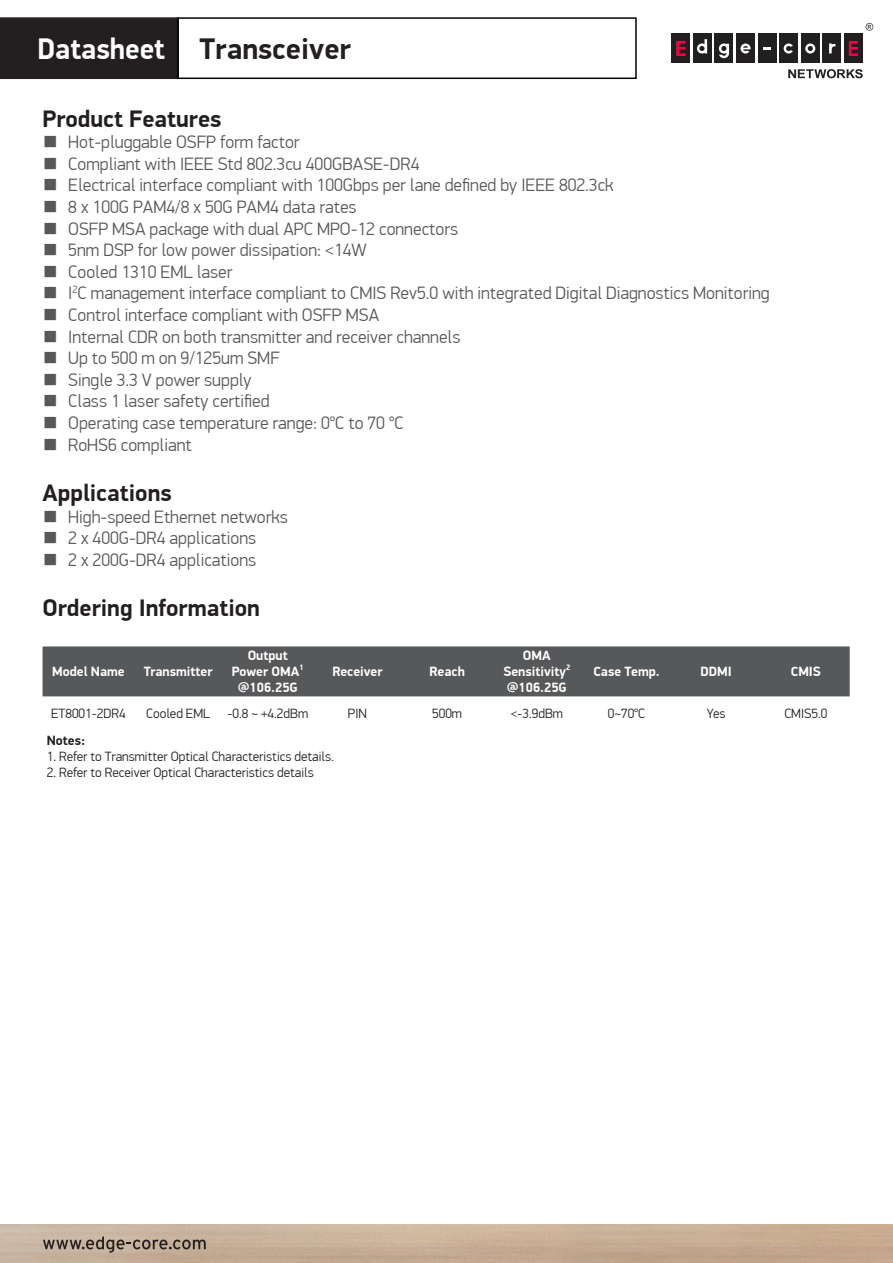
<style>
.page{position:relative;width:893px;height:1263px;background:#fff}
.page>*{position:absolute;margin:0;border:0;box-sizing:border-box;transform-origin:0 0}
.t1{font:700 30px "PF Din Display Pro";color:#231f20}
.t2{font:700 24px "PF Din Display Pro";color:#231f20}
.t3{font:300 18px "PF Din Display Pro";color:#57585a}
.t4{font:300 13.5px "PF Din Display Pro";color:#231f20}
.t5{font:700 13.5px/16.2px "PF Din Display Pro";color:#fff;text-align:center}
.t6{font:700 13.5px "PF Din Display Pro";color:#231f20}
.t7{font:700 7.8px "PF Din Display Pro";color:#fff}
.s1{color:#fff}
</style>
<div class="page">
<img style="left:0;top:1224px;width:893px;height:39px">
<svg style="left:43px;top:1236px;width:163px;height:17px;background:#a08f80"></svg>
<div style="left:671px;top:34px;width:19px;height:29px;background:#221f21"></div>
<div style="left:693px;top:34px;width:19px;height:29px;background:#221f21"></div>
<div style="left:715px;top:34px;width:18px;height:29px;background:#221f21"></div>
<div style="left:736px;top:34px;width:19px;height:29px;background:#221f21"></div>
<div style="left:758px;top:34px;width:18px;height:29px;background:#221f21"></div>
<div style="left:779px;top:34px;width:19px;height:29px;background:#221f21"></div>
<div style="left:801px;top:34px;width:19px;height:29px;background:#221f21"></div>
<div style="left:823px;top:34px;width:18px;height:29px;background:#221f21"></div>
<svg style="left:676px;top:41px;width:9px;height:15px"></svg>
<div style="left:844px;top:34px;width:19px;height:29px;background:#221f21"></div>
<svg style="left:849px;top:41px;width:9px;height:15px"></svg>
<svg style="left:764px;top:47px;width:7px;height:3px"></svg>
<svg style="left:697px;top:39px;width:10px;height:15px"></svg>
<svg style="left:805px;top:43px;width:10px;height:11px"></svg>
<svg style="left:829px;top:43px;width:6px;height:10px"></svg>
<svg style="left:784px;top:43px;width:9px;height:11px"></svg>
<svg style="left:719px;top:43px;width:10px;height:15px"></svg>
<svg style="left:788px;top:69px;width:75px;height:9px"></svg>
<svg style="left:740px;top:44px;width:11px;height:10px"></svg>
<svg style="left:866px;top:23px;width:7px;height:8px"></svg>
<div style="left:0;top:17px;width:179px;height:62px;background:#231f20;border:2px solid #231f20"></div>
<div style="left:177px;top:17px;width:460px;height:62px;border:2px solid #030303"></div>
<div style="left:43px;top:646px;width:807px;height:51px;background:#57585a"></div>
<h1 class="t1" style="left:37px;top:31px;width:315px"><span class="s1">Datasheet</span> Transceiver</h1>
<h2 class="t2" style="left:43px;top:104px;width:180px">Product Features</h2>
<p class="t3" style="left:43px;top:132px;width:259px">■ Hot-pluggable OSFP form factor</p>
<p class="t3" style="left:43px;top:153px;width:378px">■ Compliant with IEEE Std 802.3cu 400GBASE-DR4</p>
<p class="t3" style="left:43px;top:175px;width:573px">■ Electrical interface compliant with 100Gbps per lane defined by IEEE 802.3ck</p>
<p class="t3" style="left:43px;top:197px;width:316px">■ 8 x 100G PAM4/8 x 50G PAM4 data rates</p>
<p class="t3" style="left:43px;top:218px;width:417px">■ OSFP MSA package with dual APC MPO-12 connectors</p>
<p class="t3" style="left:43px;top:240px;width:326px">■ 5nm DSP for low power dissipation: &lt;14W</p>
<p class="t3" style="left:43px;top:261px;width:191px">■ Cooled 1310 EML laser</p>
<p class="t3" style="left:43px;top:283px;width:729px">■ I<sup>2</sup>C management interface compliant to CMIS Rev5.0 with integrated Digital Diagnostics Monitoring</p>
<p class="t3" style="left:43px;top:305px;width:338px">■ Control interface compliant with OSFP MSA</p>
<p class="t3" style="left:43px;top:326px;width:419px">■ Internal CDR on both transmitter and receiver channels</p>
<p class="t3" style="left:43px;top:348px;width:239px">■ Up to 500 m on 9/125um SMF</p>
<p class="t3" style="left:43px;top:369px;width:211px">■ Single 3.3 V power supply</p>
<p class="t3" style="left:43px;top:391px;width:229px">■ Class 1 laser safety certified</p>
<p class="t3" style="left:43px;top:413px;width:363px">■ Operating case temperature range: 0℃ to 70 ℃</p>
<p class="t3" style="left:43px;top:434px;width:151px">■ RoHS6 compliant</p>
<h2 class="t2" style="left:43px;top:478px;width:131px">Applications</h2>
<p class="t3" style="left:43px;top:506px;width:247px">■ High-speed Ethernet networks</p>
<p class="t3" style="left:43px;top:528px;width:215px">■ 2 x 400G-DR4 applications</p>
<p class="t3" style="left:43px;top:549px;width:215px">■ 2 x 200G-DR4 applications</p>
<h2 class="t2" style="left:43px;top:593px;width:219px">Ordering Information</h2>
<p class="t5" style="left:52px;top:664px;width:74px">Model Name</p>
<p class="t5" style="left:144px;top:664px;width:70px">Transmitter</p>
<p class="t5" style="left:232px;top:648px;width:69px">Output<br>Power OMA</p>
<p class="t7" style="left:299px;top:662px;width:6px">1</p>
<p class="t5" style="left:238px;top:680px;width:61px">@106.25G</p>
<p class="t5" style="left:332px;top:664px;width:52px">Receiver</p>
<p class="t5" style="left:430px;top:664px;width:37px">Reach</p>
<p class="t5" style="left:503px;top:648px;width:64px">OMA<br>Sensitivity</p>
<p class="t7" style="left:566px;top:662px;width:6px">2</p>
<p class="t5" style="left:507px;top:680px;width:61px">@106.25G</p>
<p class="t5" style="left:593px;top:664px;width:68px">Case Temp.</p>
<p class="t5" style="left:701px;top:664px;width:33px">DDMI</p>
<p class="t5" style="left:791px;top:664px;width:32px">CMIS</p>
<p class="t4" style="left:51px;top:706px;width:76px">ET8001-2DR4</p>
<p class="t4" style="left:146px;top:706px;width:66px">Cooled EML</p>
<p class="t4" style="left:227px;top:706px;width:82px">-0.8 ~ +4.2dBm</p>
<p class="t4" style="left:348px;top:706px;width:21px">PIN</p>
<p class="t4" style="left:432px;top:706px;width:31px">500m</p>
<p class="t4" style="left:511px;top:706px;width:54px">&lt;-3.9dBm</p>
<p class="t4" style="left:608px;top:706px;width:39px">0~70℃</p>
<p class="t4" style="left:707px;top:706px;width:20px">Yes</p>
<p class="t4" style="left:784px;top:706px;width:45px">CMIS5.0</p>
<p class="t6" style="left:47px;top:732px;width:40px">Notes:</p>
<p class="t4" style="left:47px;top:749px;width:289px">1. Refer to Transmitter Optical Characteristics details.</p>
<p class="t4" style="left:47px;top:765px;width:268px">2. Refer to Receiver Optical Characteristics details</p>
</div>
